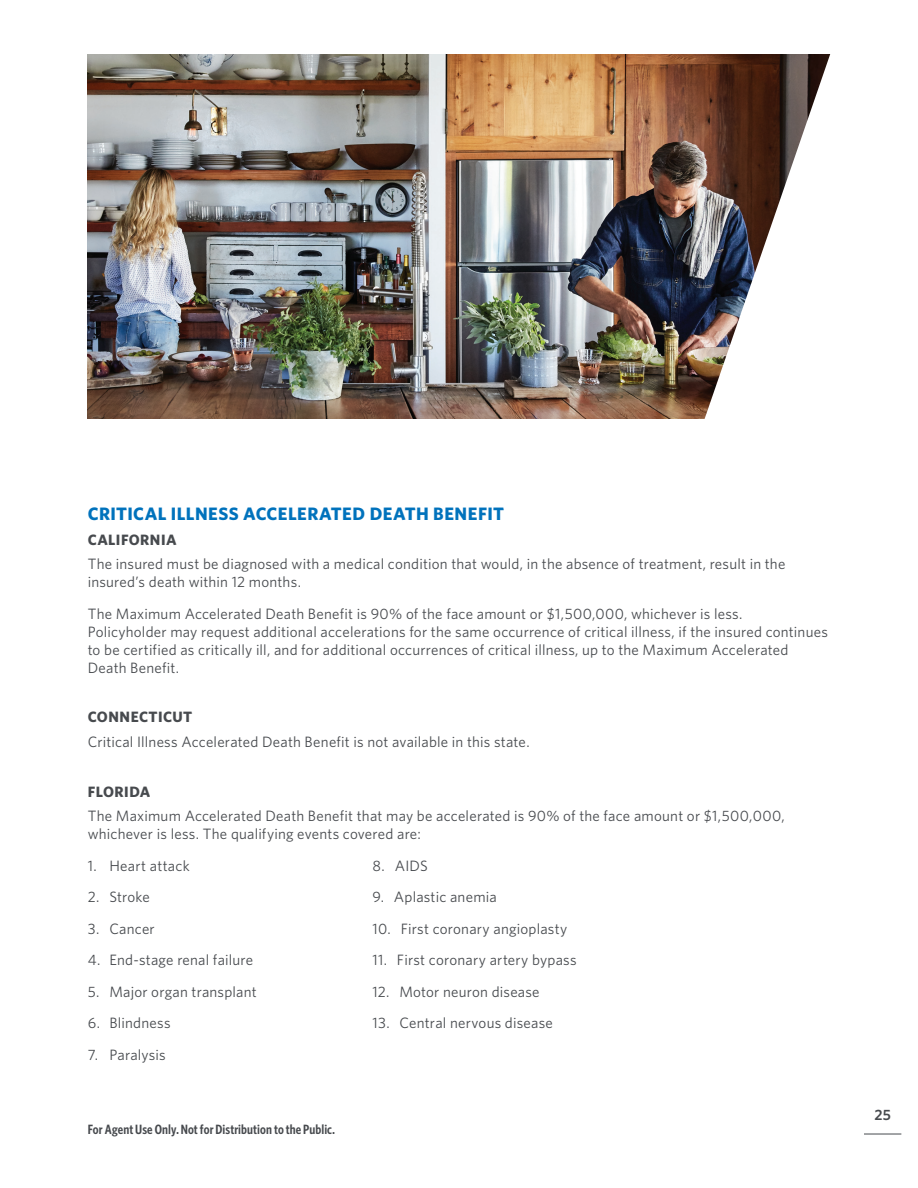
<style>
.page{position:relative;width:918px;height:1188px;background:#fff}
.page>*{position:absolute;margin:0;border:0;box-sizing:border-box;transform-origin:0 0}
.t1{font:700 18px "Whitney";letter-spacing:.02em;color:#0072bc}
.t2{font:15px/18px "Whitney";letter-spacing:.015em;color:#474a4e}
.t3{font:700 15px "Whitney";letter-spacing:.03em;color:#474a4e}
.t4{font:600 15px "Whitney";color:#474a4e}
.t5{font:600 13.5px "Whitney Condensed";letter-spacing:.01em;color:#474a4e}
</style>
<div class="page">
<hr style="left:864px;top:1134px;width:37px;height:1px;background:#474a4e">
<img style="left:88px;top:54px;width:608px;height:364px">
<svg style="left:696px;top:54px;width:135px;height:365px"></svg>
<p class="t1" style="left:88px;top:501px;width:418px">CRITICAL ILLNESS ACCELERATED DEATH BENEFIT</p>
<p class="t3" style="left:88px;top:529px;width:90px">CALIFORNIA</p>
<p class="t2" style="left:88px;top:555px;width:699px">The insured must be diagnosed with a medical condition that would, in the absence of treatment, result in the insured’s death within 12 months.</p>
<p class="t2" style="left:88px;top:604px;width:742px">The Maximum Accelerated Death Benefit is 90% of the face amount or $1,500,000, whichever is less.<br>Policyholder may request additional accelerations for the same occurrence of critical illness, if the insured continues to be certified as critically ill, and for additional occurrences of critical illness, up to the Maximum Accelerated Death Benefit.</p>
<p class="t3" style="left:88px;top:707px;width:106px">CONNECTICUT</p>
<p class="t2" style="left:88px;top:733px;width:443px">Critical Illness Accelerated Death Benefit is not available in this state.</p>
<p class="t3" style="left:88px;top:781px;width:64px">FLORIDA</p>
<p class="t2" style="left:88px;top:807px;width:698px">The Maximum Accelerated Death Benefit that may be accelerated is 90% of the face amount or $1,500,000, whichever is less. The qualifying events covered are:</p>
<p class="t2" style="left:88px;top:856px;width:103px">1. Heart attack</p>
<p class="t2" style="left:88px;top:888px;width:64px">2. Stroke</p>
<p class="t2" style="left:88px;top:919px;width:69px">3. Cancer</p>
<p class="t2" style="left:88px;top:951px;width:167px">4. End-stage renal failure</p>
<p class="t2" style="left:88px;top:982px;width:170px">5. Major organ transplant</p>
<p class="t2" style="left:88px;top:1014px;width:84px">6. Blindness</p>
<p class="t2" style="left:88px;top:1045px;width:80px">7. Paralysis</p>
<p class="t2" style="left:373px;top:856px;width:57px">8. AIDS</p>
<p class="t2" style="left:373px;top:888px;width:126px">9. Aplastic anemia</p>
<p class="t2" style="left:373px;top:919px;width:196px">10. First coronary angioplasty</p>
<p class="t2" style="left:373px;top:951px;width:206px">11. First coronary artery bypass</p>
<p class="t2" style="left:373px;top:982px;width:169px">12. Motor neuron disease</p>
<p class="t2" style="left:373px;top:1014px;width:182px">13. Central nervous disease</p>
<p class="t5" style="left:88px;top:1120px;width:249px">For Agent Use Only. Not for Distribution to the Public.</p>
<p class="t4" style="left:874px;top:1105px;width:18px">25</p>
</div>
